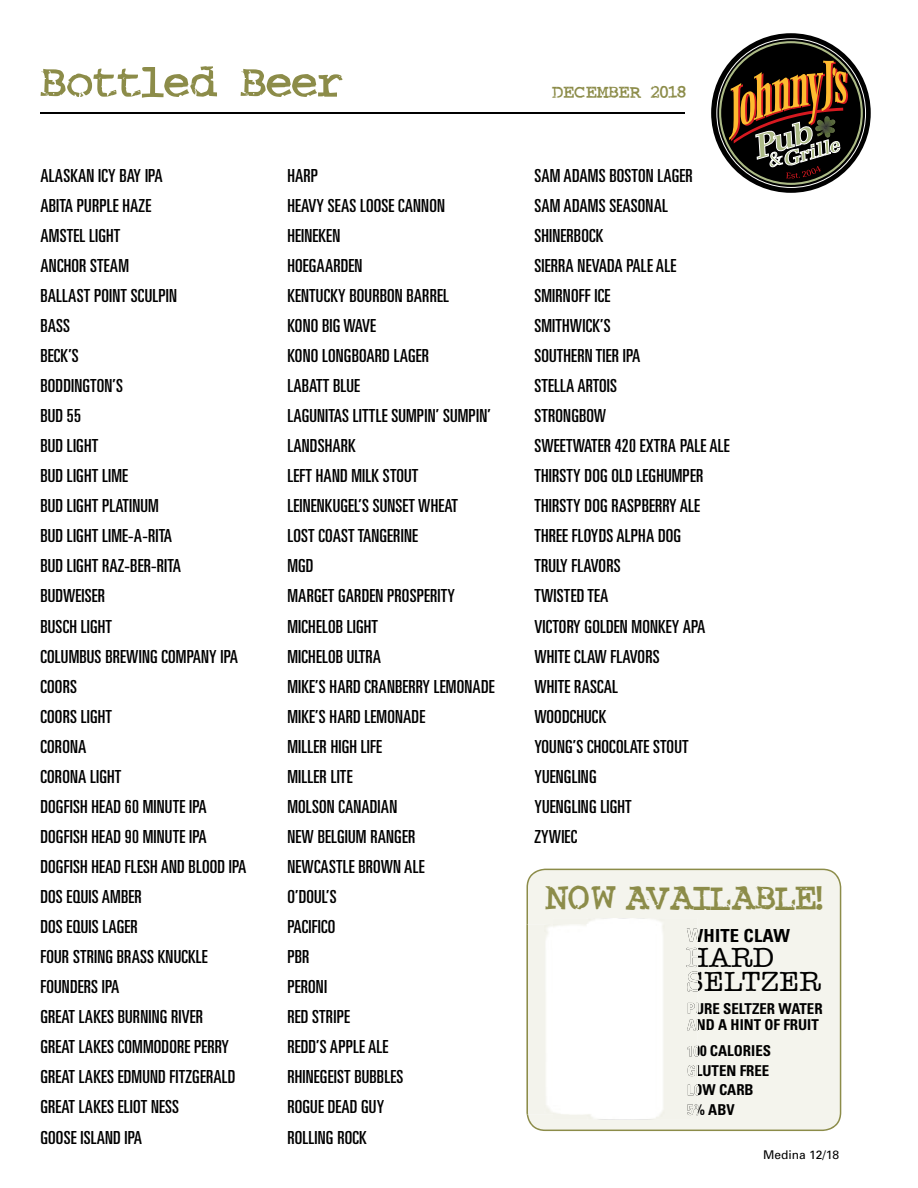
<style>
.page{position:relative;width:918px;height:1188px;background:#fff}
.page>*{position:absolute;margin:0;border:0;box-sizing:border-box;transform-origin:0 0}
.t1{font:52.5px "Crud Font";letter-spacing:.01em;color:#8c8c49}
.t2{font:43.5px "Crud Font";color:#8c8c49;scale:.95 1}
.t3{font:28.5px/24px "American Typewriter";letter-spacing:.01em;color:#000}
.t4{font:21px "Crud Font";letter-spacing:.01em;color:#8c8c49}
.t5{font:ultra-condensed 18px/30px "Univers";letter-spacing:.01em;color:#000}
.t6{font:700 condensed 18px "Univers";letter-spacing:.01em;color:#000}
.t7{font:700 condensed 15px/19.5px "Univers";color:#000}
.t8{font:12px "Univers";color:#000}
</style>
<div class="page">
<hr style="left:40px;top:112px;width:645px;height:2px;background:#000">
<div style="left:711px;top:33px;width:160px;height:160px;background:#000;border-radius:50%"></div>
<svg style="left:715px;top:37px;width:152px;height:152px"></svg>
<div style="left:526px;top:869px;width:315px;height:262px;background:#f4f4ed"></div>
<img style="left:528px;top:924px;width:25px;height:191px">
<img style="left:526px;top:924px;width:2px;height:191px">
<img style="left:553px;top:918px;width:144px;height:202px">
<svg style="left:687px;top:1003px;width:10px;height:27px"></svg>
<svg style="left:688px;top:1045px;width:9px;height:12px"></svg>
<svg style="left:688px;top:1065px;width:9px;height:11px"></svg>
<svg style="left:688px;top:1084px;width:9px;height:12px"></svg>
<svg style="left:687px;top:1104px;width:10px;height:11px"></svg>
<img style="left:686px;top:948px;width:11px;height:19px">
<img style="left:688px;top:971px;width:9px;height:21px">
<img style="left:687px;top:928px;width:10px;height:14px">
<h1 class="t1" style="left:41px;top:54px;width:305px">Bottled Beer</h1>
<p class="t4" style="left:552px;top:80px;width:135px">DECEMBER 2018</p>
<p class="t5" style="left:40px;top:160px;width:207px">ALASKAN ICY BAY IPA<br>ABITA PURPLE HAZE<br>AMSTEL LIGHT<br>ANCHOR STEAM<br>BALLAST POINT SCULPIN<br>BASS<br>BECK’S<br>BODDINGTON’S<br>BUD 55<br>BUD LIGHT<br>BUD LIGHT LIME<br>BUD LIGHT PLATINUM<br>BUD LIGHT LIME-A-RITA<br>BUD LIGHT RAZ-BER-RITA<br>BUDWEISER<br>BUSCH LIGHT<br>COLUMBUS BREWING COMPANY IPA<br>COORS<br>COORS LIGHT<br>CORONA<br>CORONA LIGHT<br>DOGFISH HEAD 60 MINUTE IPA<br>DOGFISH HEAD 90 MINUTE IPA<br>DOGFISH HEAD FLESH AND BLOOD IPA<br>DOS EQUIS AMBER<br>DOS EQUIS LAGER<br>FOUR STRING BRASS KNUCKLE<br>FOUNDERS IPA<br>GREAT LAKES BURNING RIVER<br>GREAT LAKES COMMODORE PERRY<br>GREAT LAKES EDMUND FITZGERALD<br>GREAT LAKES ELIOT NESS<br>GOOSE ISLAND IPA</p>
<p class="t5" style="left:287px;top:160px;width:209px">HARP<br>HEAVY SEAS LOOSE CANNON<br>HEINEKEN<br>HOEGAARDEN<br>KENTUCKY BOURBON BARREL<br>KONO BIG WAVE<br>KONO LONGBOARD LAGER<br>LABATT BLUE<br>LAGUNITAS LITTLE SUMPIN’ SUMPIN’<br>LANDSHARK<br>LEFT HAND MILK STOUT<br>LEINENKUGEL’S SUNSET WHEAT<br>LOST COAST TANGERINE<br>MGD<br>MARGET GARDEN PROSPERITY<br>MICHELOB LIGHT<br>MICHELOB ULTRA<br>MIKE’S HARD CRANBERRY LEMONADE<br>MIKE’S HARD LEMONADE<br>MILLER HIGH LIFE<br>MILLER LITE<br>MOLSON CANADIAN<br>NEW BELGIUM RANGER<br>NEWCASTLE BROWN ALE<br>O’DOUL’S<br>PACIFICO<br>PBR<br>PERONI<br>RED STRIPE<br>REDD’S APPLE ALE<br>RHINEGEIST BUBBLES<br>ROGUE DEAD GUY<br>ROLLING ROCK</p>
<p class="t5" style="left:534px;top:160px;width:197px">SAM ADAMS BOSTON LAGER<br>SAM ADAMS SEASONAL<br>SHINERBOCK<br>SIERRA NEVADA PALE ALE<br>SMIRNOFF ICE<br>SMITHWICK’S<br>SOUTHERN TIER IPA<br>STELLA ARTOIS<br>STRONGBOW<br>SWEETWATER 420 EXTRA PALE ALE<br>THIRSTY DOG OLD LEGHUMPER<br>THIRSTY DOG RASPBERRY ALE<br>THREE FLOYDS ALPHA DOG<br>TRULY FLAVORS<br>TWISTED TEA<br>VICTORY GOLDEN MONKEY APA<br>WHITE CLAW FLAVORS<br>WHITE RASCAL<br>WOODCHUCK<br>YOUNG’S CHOCOLATE STOUT<br>YUENGLING<br>YUENGLING LIGHT<br>ZYWIEC</p>
<h2 class="t2" style="left:545px;top:873px;width:294px">NOW AVAILABLE!</h2>
<p class="t6" style="left:687px;top:924px;width:104px">WHITE CLAW</p>
<h3 class="t3" style="left:686px;top:945px;width:136px">HARD<br>SELTZER</h3>
<p class="t7" style="left:687px;top:1000px;width:137px;line-height:16.5px">PURE SELTZER WATER<br>AND A HINT OF FRUIT</p>
<p class="t7" style="left:687px;top:1041px;width:86px">100 CALORIES<br>GLUTEN FREE<br>LOW CARB<br>5% ABV</p>
<p class="t8" style="left:763px;top:1148px;width:78px">Medina 12/18</p>
</div>
